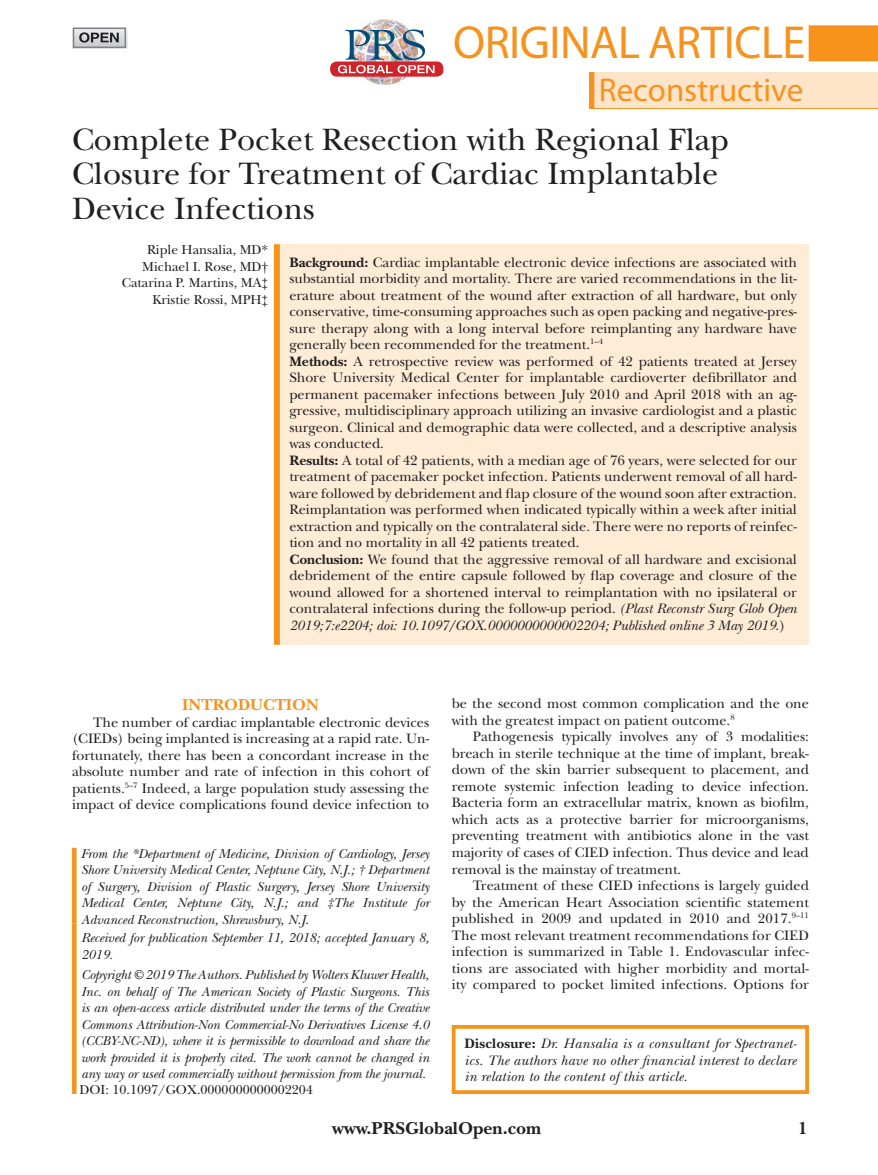
<style>
.page{position:relative;width:878px;height:1175px;background:#fff}
.page>*{position:absolute;margin:0;border:0;box-sizing:border-box;transform-origin:0 0}
.t1{font:46.5px "Myriad Pro";letter-spacing:-.01em;color:#f7931d}
.t2{font:33px "Myriad Pro";color:#f7931d}
.t3{font:32.25px/34.5px "New Baskerville";color:#231f20}
.t4{font:700 18px "New Baskerville";color:#231f20}
.t5{font:700 16.5px "New Baskerville";color:#f7931d}
.t6{font:14.25px/16.5px "New Baskerville";color:#231f20;text-align:justify}
.t7{font:italic 14.25px/16.5px "New Baskerville";letter-spacing:.015em;color:#231f20;text-align:justify}
.t8{font:italic 13.5px/16.5px "New Baskerville";color:#231f20;text-align:justify}
.t9{font:13.5px/16.5px "New Baskerville";color:#231f20;text-align:right}
.s1{font-weight:700}
.s2{font-style:italic}
.s3{font-weight:700;font-style:normal}
</style>
<div class="page">
<img style="left:72px;top:27px;width:55px;height:22px">
<div style="left:73px;top:28px;width:53px;height:20px;border:2px solid #808285"></div>
<svg style="left:79px;top:32px;width:40px;height:11px"></svg>
<img style="left:361px;top:20px;width:48px;height:64px">
<div style="left:330px;top:61px;width:113px;height:16px;background:#d1232a;border-radius:7px"></div>
<img style="left:338px;top:29px;width:96px;height:44px">
<hr style="left:72px;top:847px;width:4px;height:76px;background:#f7931d">
<div style="left:277px;top:244px;width:531px;height:401px;background:#feecd7"></div>
<div style="left:274px;top:244px;width:6px;height:401px;background:#f7931d"></div>
<div style="left:452px;top:1025px;width:356px;height:69px;border:4px solid #f7931d"></div>
<div style="left:594px;top:72px;width:284px;height:36px;background:#fee5ca"></div>
<hr style="left:72px;top:923px;width:4px;height:171px;background:#f7931d">
<div style="left:808px;top:25px;width:70px;height:36px;background:#f7931d"></div>
<h1 class="t1" style="left:453px;top:14px;width:354px">Original Article</h1>
<h2 class="t2" style="left:598px;top:69px;width:206px">Reconstructive</h2>
<h3 class="t3" style="left:72px;top:122px;width:658px">Complete Pocket Resection with Regional Flap<br>Closure for Treatment of Cardiac Implantable<br>Device Infections</h3>
<p class="t9" style="left:122px;top:242px;width:148px">Riple Hansalia, MD*<br>Michael I. Rose, MD†<br>Catarina P. Martins, MA‡<br>Kristie Rossi, MPH‡</p>
<p class="t6" style="left:289px;top:254px;width:509px;text-align:left"><span class="s1">Background:</span> Cardiac implantable electronic device infections are associated with substantial morbidity and mortality. There are varied recommendations in the lit&shy;erature about treatment of the wound after extraction of all hardware, but only conservative, time-consuming approaches such as open packing and negative-pres&shy;sure therapy along with a long interval before reimplanting any hardware have generally been recommended for the treatment.<sup>1–4<br></sup><span class="s1">Methods:</span> A retrospective review was performed of 42 patients treated at Jersey Shore University Medical Center for implantable cardioverter defibrillator and permanent pacemaker infections between July 2010 and April 2018 with an ag&shy;gressive, multidisciplinary approach utilizing an invasive cardiologist and a plastic surgeon. Clinical and demographic data were collected, and a descriptive analysis was conducted.<br><span class="s1">Results:</span> A total of 42 patients, with a median age of 76 years, were selected for our treatment of pacemaker pocket infection. Patients underwent removal of all hard&shy;ware followed by debridement and flap closure of the wound soon after extraction.<br>Reimplantation was performed when indicated typically within a week after initial extraction and typically on the contralateral side. There were no reports of reinfec&shy;tion and no mortality in all 42 patients treated.<br><span class="s1">Conclusion:</span> We found that the aggressive removal of all hardware and excisional debridement of the entire capsule followed by flap coverage and closure of the wound allowed for a shortened interval to reimplantation with no ipsilateral or contralateral infections during the follow-up period. <span class="s2">(Plast Reconstr Surg Glob Open 2019;7:e2204; doi: 10.1097/GOX.0000000000002204; Published online 3 May 2019</span>.)</p>
<p class="t5" style="left:182px;top:695px;width:138px">INTRODUCTION</p>
<p class="t6" style="left:72px;top:714px;width:359px;text-indent:21px">The number of cardiac implantable electronic devices (CIEDs) being implanted is increasing at a rapid rate. Un&shy;fortunately, there has been a concordant increase in the absolute number and rate of infection in this cohort of patients.<sup>5–7</sup> Indeed, a large population study assessing the impact of device complications found device infection to</p>
<p class="t8" style="left:81px;top:845px;width:350px">From the *Department of Medicine, Division of Cardiology, Jersey Shore University Medical Center, Neptune City, N.J.; † Department of Surgery, Division of Plastic Surgery, Jersey Shore University Medical Center, Neptune City, N.J.; and ‡The Institute for Advanced Reconstruction, Shrewsbury, N.J.</p>
<p class="t8" style="left:81px;top:929px;width:350px">Received for publication September 11, 2018; accepted January 8,<br>2019.</p>
<p class="t8" style="left:81px;top:966px;width:350px">Copyright © 2019 The Authors. Published by Wolters Kluwer Health, Inc. on behalf of The American Society of Plastic Surgeons. This is an open-access article distributed under the terms of the Creative Commons Attribution-Non Commercial-No Derivatives License 4.0 (CCBY-NC-ND), where it is permissible to download and share the work provided it is properly cited. The work cannot be changed in any way or used commercially without permission from the journal.</p>
<p class="t9" style="left:80px;top:1081px;width:235px">DOI: 10.1097/GOX.0000000000002204</p>
<p class="t6" style="left:452px;top:695px;width:359px">be the second most common complication and the one with the greatest impact on patient outcome.<sup>8</sup></p>
<p class="t6" style="left:451px;top:728px;width:359px;text-indent:21px">Pathogenesis typically involves any of 3 modalities: breach in sterile technique at the time of implant, break&shy;down of the skin barrier subsequent to placement, and remote systemic infection leading to device infection.<br>Bacteria form an extracellular matrix, known as biofilm, which acts as a protective barrier for microorganisms, preventing treatment with antibiotics alone in the vast majority of cases of CIED infection. Thus device and lead removal is the mainstay of treatment.</p>
<p class="t6" style="left:451px;top:877px;width:359px;text-indent:21px">Treatment of these CIED infections is largely guided by the American Heart Association scientific statement published in 2009 and updated in 2010 and 2017.<sup>9–11<br></sup>The most relevant treatment recommendations for CIED infection is summarized in Table 1. Endovascular infec&shy;tions are associated with higher morbidity and mortal&shy;ity compared to pocket limited infections. Options for</p>
<p class="t7" style="left:464px;top:1035px;width:334px"><span class="s3">Disclosure:</span> Dr. Hansalia is a consultant for Spectranet&shy;ics. The authors have no other financial interest to declare in relation to the content of this article.</p>
<p class="t4" style="left:332px;top:1118px;width:210px">www.PRSGlobalOpen.com</p>
<p class="t4" style="left:798px;top:1118px;width:11px">1</p>
</div>
